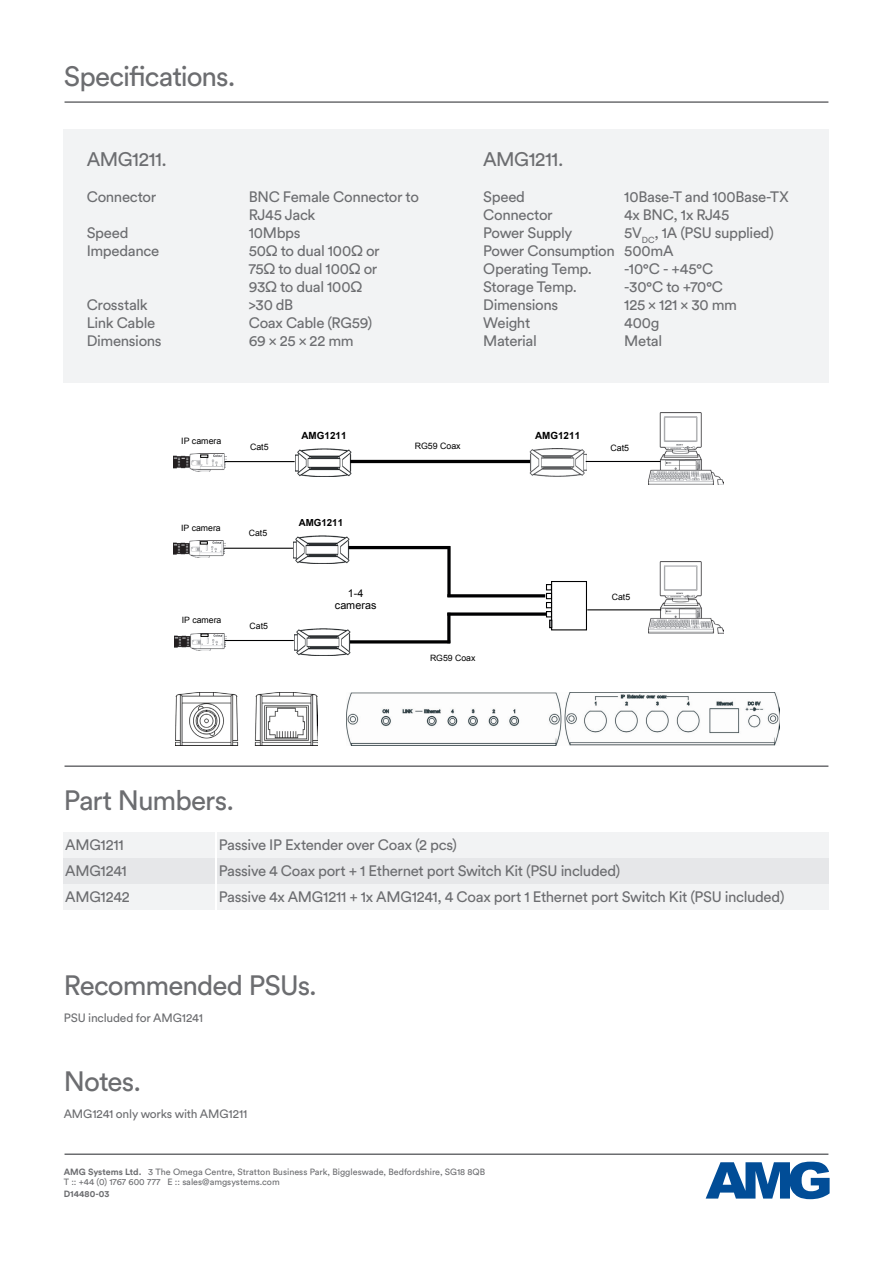
<style>
.page{position:relative;width:893px;height:1263px;background:#fff}
.page>*{position:absolute;margin:0;border:0;box-sizing:border-box;transform-origin:0 0}
.t1{font:27.75px "Circular Std";letter-spacing:-.035em;color:#6c6d70}
.t2{font:19.5px "Circular Std";letter-spacing:-.025em;color:#6c6d70}
.t3{font:15px/18px "Circular Std";letter-spacing:-.02em;color:#6c6d70}
.t4{font:12px "Circular Std";letter-spacing:-.015em;color:#6c6d70}
.t5{font:10.8px "Arial";color:#000001}
.t6{font:700 9.9px "Arial";letter-spacing:.005em;color:#000001}
.t7{font:700 9.75px "Arial";letter-spacing:.005em;color:#000001}
.t8{font:9px/10.8px "Circular Std";color:#6c6d70}
.t9{font:700 9px "Circular Std";color:#6c6d70}
.t10{font:8.85px "Arial";letter-spacing:-.005em;color:#000001}
.t11{font:8.7px "Arial";letter-spacing:-.005em;color:#000001}
.s1{font-weight:700}
</style>
<div class="page">
<div style="left:64px;top:129px;width:765px;height:254px;background:#f2f3f4"></div>
<svg style="left:706px;top:1161px;width:123px;height:38px"></svg>
<hr style="left:65px;top:1153px;width:763px;height:2px;background:#6c6d70">
<hr style="left:65px;top:101px;width:763px;height:2px;background:#6c6d70">
<hr style="left:65px;top:765px;width:763px;height:2px;background:#6c6d70">
<div style="left:64px;top:858px;width:151px;height:26px;background:#e6e7e9"></div>
<div style="left:64px;top:832px;width:151px;height:26px;background:#f2f3f4"></div>
<div style="left:64px;top:884px;width:151px;height:26px;background:#f2f3f4"></div>
<div style="left:217px;top:858px;width:612px;height:26px;background:#e6e7e9"></div>
<div style="left:217px;top:832px;width:612px;height:26px;background:#f2f3f4"></div>
<div style="left:217px;top:884px;width:612px;height:26px;background:#f2f3f4"></div>
<img style="left:529px;top:449px;width:57px;height:28px">
<img style="left:648px;top:412px;width:76px;height:73px">
<img style="left:295px;top:448px;width:57px;height:29px">
<img style="left:173px;top:454px;width:53px;height:17px">
<svg style="left:200px;top:455px;width:8px;height:2px"></svg>
<hr style="left:350px;top:460px;width:180px;height:3px;background:#000001">
<hr style="left:586px;top:461px;width:74px;height:1px;background:#000001">
<hr style="left:225px;top:461px;width:70px;height:1px;background:#000001">
<img style="left:649px;top:561px;width:75px;height:72px">
<img style="left:293px;top:535px;width:56px;height:28px">
<img style="left:173px;top:541px;width:53px;height:17px">
<svg style="left:200px;top:541px;width:8px;height:3px"></svg>
<hr style="left:224px;top:548px;width:69px;height:1px;background:#000001">
<img style="left:294px;top:628px;width:56px;height:27px">
<img style="left:174px;top:633px;width:52px;height:17px">
<svg style="left:201px;top:634px;width:7px;height:2px"></svg>
<hr style="left:225px;top:640px;width:69px;height:1px;background:#000001">
<div style="left:551px;top:581px;width:36px;height:49px;border:1px solid #000001"></div>
<svg style="left:546px;top:584px;width:6px;height:44px"></svg>
<hr style="left:587px;top:609px;width:74px;height:1px;background:#000001">
<hr style="left:348px;top:546px;width:102px;height:3px;background:#000001">
<hr style="left:350px;top:640px;width:100px;height:3px;background:#000001">
<hr style="left:447px;top:594px;width:98px;height:3px;background:#000001">
<svg style="left:447px;top:612px;width:99px;height:4px"></svg>
<svg style="left:447px;top:546px;width:4px;height:51px"></svg>
<hr style="left:447px;top:613px;width:3px;height:30px;background:#000001">
<img style="left:175px;top:693px;width:143px;height:52px">
<img style="left:346px;top:693px;width:433px;height:52px">
<h1 class="t1" style="left:64px;top:60px;width:173px">Specifications.</h1>
<h2 class="t2" style="left:87px;top:147px;width:82px">AMG1211.</h2>
<p class="t3" style="left:87px;top:187px;width:71px">Connector</p>
<p class="t3" style="left:249px;top:187px;width:172px">BNC Female Connector to<br>RJ45 Jack</p>
<p class="t3" style="left:87px;top:223px;width:43px">Speed</p>
<p class="t3" style="left:249px;top:223px;width:53px">10Mbps</p>
<p class="t3" style="left:87px;top:241px;width:74px">Impedance</p>
<p class="t3" style="left:249px;top:241px;width:132px">50Ω to dual 100Ω or<br>75Ω to dual 100Ω or<br>93Ω to dual 100Ω</p>
<p class="t3" style="left:87px;top:295px;width:62px">Crosstalk</p>
<p class="t3" style="left:249px;top:295px;width:46px">&gt;30 dB</p>
<p class="t3" style="left:87px;top:313px;width:70px">Link Cable</p>
<p class="t3" style="left:249px;top:313px;width:125px">Coax Cable (RG59)</p>
<p class="t3" style="left:87px;top:331px;width:76px">Dimensions</p>
<p class="t3" style="left:249px;top:331px;width:106px">69 x 25 x 22 mm</p>
<h2 class="t2" style="left:483px;top:147px;width:82px">AMG1211.</h2>
<p class="t3" style="left:483px;top:187px;width:43px">Speed</p>
<p class="t3" style="left:624px;top:187px;width:166px">10Base-T and 100Base-TX</p>
<p class="t3" style="left:483px;top:205px;width:71px">Connector</p>
<p class="t3" style="left:624px;top:205px;width:107px">4x BNC, 1x RJ45</p>
<p class="t3" style="left:483px;top:223px;width:91px">Power Supply</p>
<p class="t3" style="left:483px;top:223px;width:292px;text-indent:141px">5V<sub>DC</sub>, 1A (PSU supplied)<br>Power Consumption 500mA<br>Operating Temp.</p>
<p class="t3" style="left:624px;top:259px;width:90px">-10°C - +45°C</p>
<p class="t3" style="left:483px;top:277px;width:95px">Storage Temp.</p>
<p class="t3" style="left:624px;top:277px;width:100px">-30°C to +70°C</p>
<p class="t3" style="left:483px;top:295px;width:76px">Dimensions</p>
<p class="t3" style="left:624px;top:295px;width:114px">125 × 121 × 30 mm</p>
<p class="t3" style="left:483px;top:313px;width:49px">Weight</p>
<p class="t3" style="left:624px;top:313px;width:37px">400g</p>
<p class="t3" style="left:483px;top:331px;width:55px">Material</p>
<p class="t3" style="left:624px;top:331px;width:39px">Metal</p>
<p class="t10" style="left:181px;top:435px;width:42px">IP camera</p>
<p class="t6" style="left:302px;top:429px;width:46px">AMG1211</p>
<p class="t6" style="left:535px;top:429px;width:46px">AMG1211</p>
<p class="t10" style="left:250px;top:441px;width:20px">Cat5</p>
<p class="t10" style="left:415px;top:440px;width:47px">RG59 Coax</p>
<p class="t10" style="left:610px;top:442px;width:20px">Cat5</p>
<p class="t11" style="left:181px;top:522px;width:41px">IP camera</p>
<p class="t11" style="left:249px;top:528px;width:20px">Cat5</p>
<p class="t7" style="left:299px;top:516px;width:46px">AMG1211</p>
<p class="t5" style="left:348px;top:586px;width:17px">1-4</p>
<p class="t11" style="left:612px;top:591px;width:20px">Cat5</p>
<p class="t5" style="left:335px;top:598px;width:43px">cameras</p>
<p class="t11" style="left:182px;top:614px;width:41px">IP camera</p>
<p class="t11" style="left:250px;top:620px;width:20px">Cat5</p>
<p class="t11" style="left:430px;top:652px;width:47px">RG59 Coax</p>
<h1 class="t1" style="left:64px;top:784px;width:172px">Part Numbers.</h1>
<p class="t3" style="left:65px;top:831px;width:66px;line-height:25.8px">AMG1211<br>AMG1241<br>AMG1242</p>
<p class="t3" style="left:219px;top:831px;width:567px;line-height:25.8px">Passive IP Extender over Coax (2 pcs)<br>Passive 4 Coax port + 1 Ethernet port Switch Kit (PSU included)<br>Passive 4x AMG1211 + 1x AMG1241, 4 Coax port 1 Ethernet port Switch Kit (PSU included)</p>
<h1 class="t1" style="left:64px;top:968px;width:255px">Recommended PSUs.</h1>
<p class="t4" style="left:64px;top:1010px;width:141px">PSU included for AMG1241</p>
<h1 class="t1" style="left:64px;top:1064px;width:79px">Notes.</h1>
<p class="t4" style="left:64px;top:1106px;width:185px">AMG1241 only works with AMG1211</p>
<p class="t8" style="left:64px;top:1166px;width:423px"><span class="s1">AMG Systems Ltd.</span> 3 The Omega Centre, Stratton Business Park, Biggleswade, Bedfordshire, SG18 8QB<br>T :: +44 (0) 1767 600 777 E :: sales@amgsystems.com</p>
<p class="t9" style="left:64px;top:1188px;width:47px">D14480-03</p>
</div>
